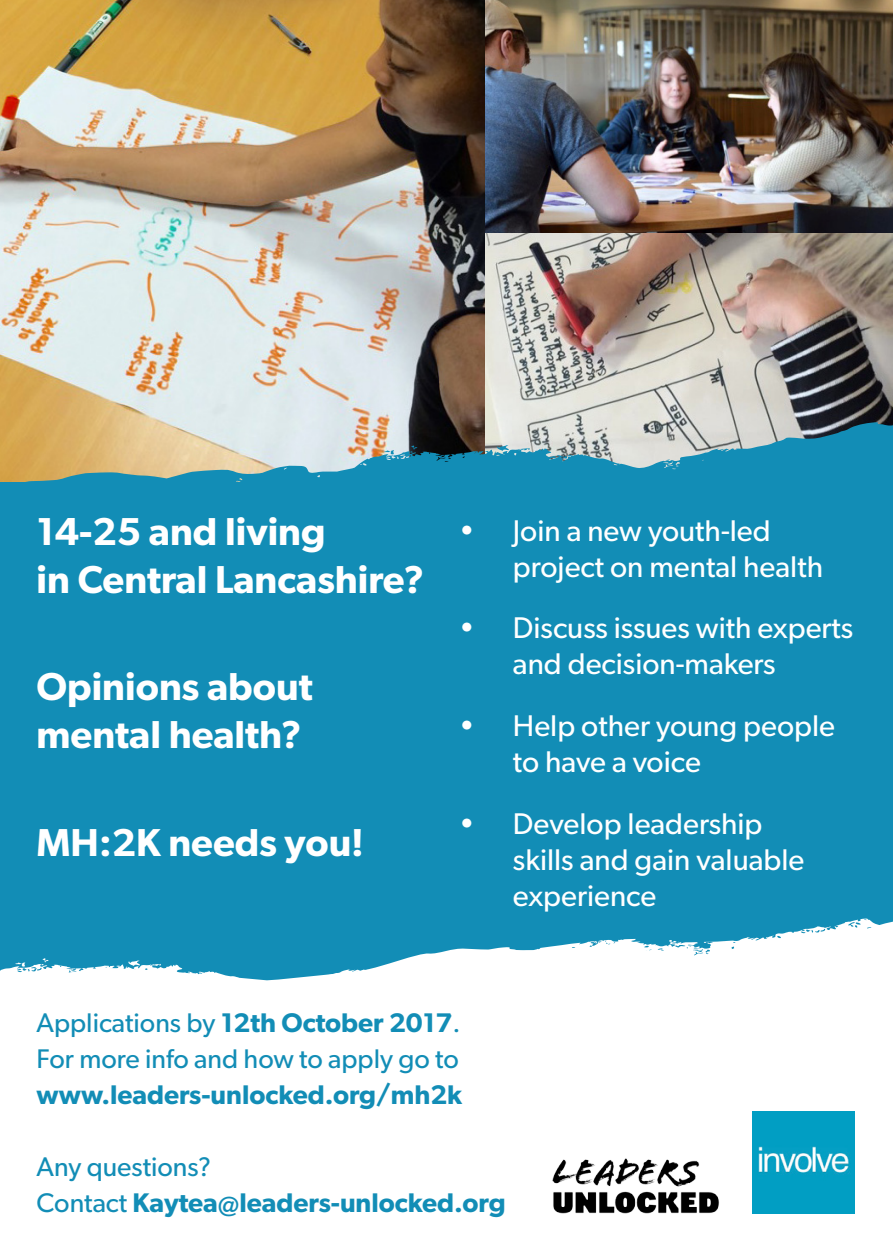
<style>
.page{position:relative;width:893px;height:1259px;background:#fff}
.page>*{position:absolute;margin:0;border:0;box-sizing:border-box;transform-origin:0 0}
.t1{font:600 39px/48px "Gibson";color:#fff}
.t2{font:30px/36px "Gibson";color:#fff}
.t3{font:600 27px/36px "Gibson";color:#128db6}
.s1{font-weight:400}
</style>
<div class="page">
<div style="left:0;top:0;width:893px;height:1003px;background:#128db6"></div>
<img style="left:0;top:0;width:485px;height:384px">
<img style="left:486px;top:0;width:407px;height:233px">
<img style="left:486px;top:233px;width:407px;height:151px">
<svg style="left:0;top:384px;width:893px;height:50px;background:#bbb7aa"></svg>
<svg style="left:0;top:434px;width:834px;height:48px"></svg>
<svg style="left:0;top:918px;width:893px;height:85px;fill:#fff"></svg>
<img style="left:753px;top:1111px;width:102px;height:102px">
<img style="left:552px;top:1158px;width:167px;height:56px">
<p class="t1" style="left:37px;top:506px;width:389px">14-25 and living<br>in Central Lancashire?</p>
<p class="t1" style="left:37px;top:662px;width:278px">Opinions about mental health?</p>
<p class="t1" style="left:37px;top:817px;width:329px">MH:2K needs you!</p>
<p class="t2" style="left:513px;top:512px;width:312px;text-indent:-54px">• Join a new youth-led project on mental health</p>
<p class="t2" style="left:513px;top:609px;width:342px;text-indent:-54px">• Discuss issues with experts and decision-makers</p>
<p class="t2" style="left:513px;top:707px;width:324px;text-indent:-54px">• Help other young people to have a voice</p>
<p class="t2" style="left:513px;top:804px;width:293px;text-indent:-54px">• Develop leadership skills and gain valuable experience</p>
<p class="t3" style="left:37px;top:1004px;width:427px"><span class="s1">Applications by</span> 12th October 2017<span class="s1">.<br>For more info and how to apply go to </span>www.leaders-unlocked.org/mh2k</p>
<p class="t3" style="left:37px;top:1148px;width:471px"><span class="s1">Any questions?<br>Contact</span> Kaytea@leaders-unlocked.org</p>
</div>
